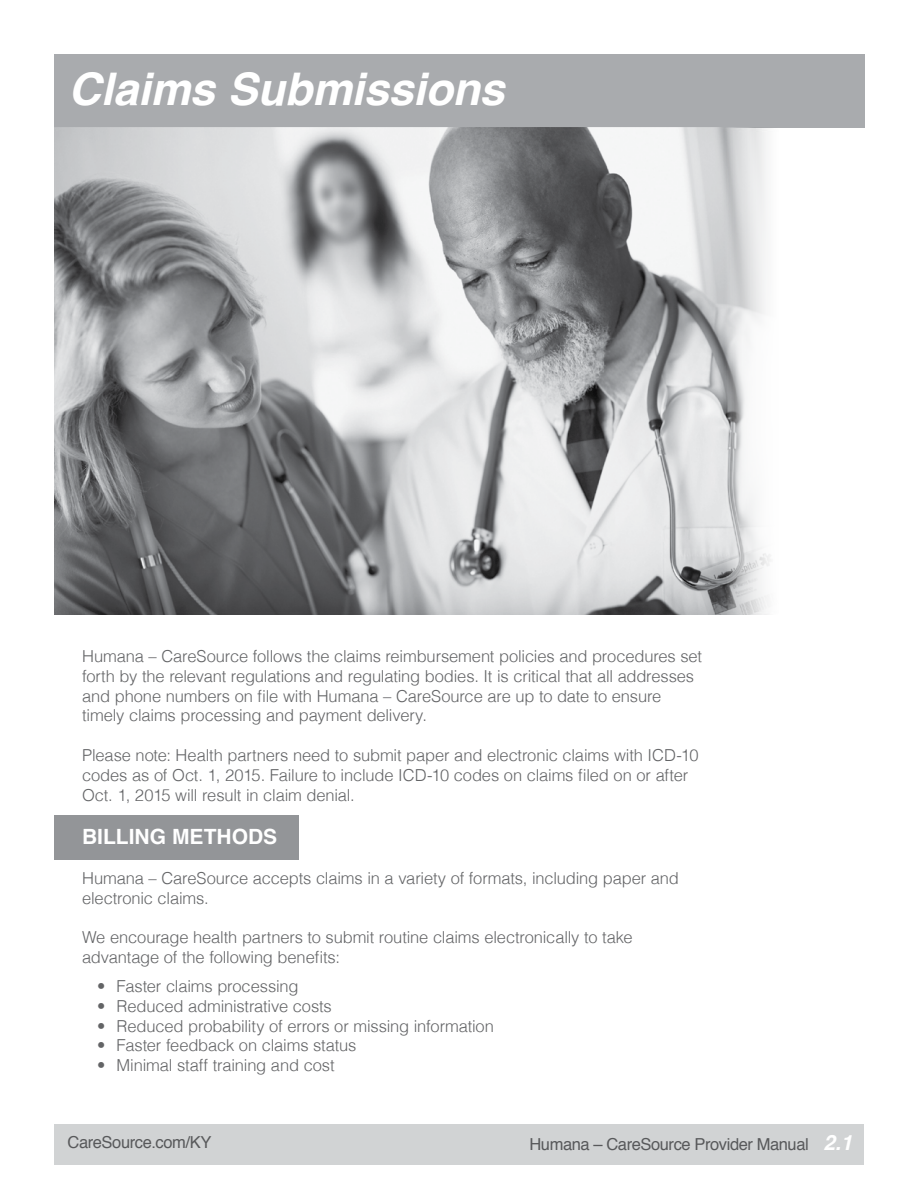
<style>
.page{position:relative;width:918px;height:1188px;background:#fff}
.page>*{position:absolute;margin:0;border:0;box-sizing:border-box;transform-origin:0 0}
.t1{font:italic 700 45px "Helvetica";letter-spacing:-.005em;color:#fff}
.t2{font:700 21px "Helvetica";color:#fff}
.t3{font:300 16.5px/19.8px "Helvetica";letter-spacing:-.01em;color:#636466}
.t4{font:16.5px "Helvetica";letter-spacing:-.025em;color:#58595b}
.s1{font-weight:700;font-style:italic;font-size:21px;color:#fff}
</style>
<div class="page">
<div style="left:54px;top:1125px;width:810px;height:40px;background:#d1d3d4"></div>
<div style="left:54px;top:815px;width:244px;height:44px;background:#939598"></div>
<div style="left:54px;top:54px;width:810px;height:74px;background:#a9abae"></div>
<img style="left:54px;top:128px;width:717px;height:487px">
<p class="t1" style="left:69px;top:52px;width:438px">Claims Submissions</p>
<p class="t3" style="left:82px;top:645px;width:621px">Humana – CareSource follows the claims reimbursement policies and procedures set forth by the relevant regulations and regulating bodies. It is critical that all addresses and phone numbers on file with Humana – CareSource are up to date to ensure timely claims processing and payment delivery.</p>
<p class="t3" style="left:82px;top:744px;width:618px">Please note: Health partners need to submit paper and electronic claims with ICD-10 codes as of Oct. 1, 2015. Failure to include ICD-10 codes on claims filed on or after<br>Oct. 1, 2015 will result in claim denial.</p>
<p class="t2" style="left:82px;top:820px;width:197px">BILLING METHODS</p>
<p class="t3" style="left:82px;top:867px;width:598px">Humana – CareSource accepts claims in a variety of formats, including paper and electronic claims.</p>
<p class="t3" style="left:82px;top:927px;width:552px">We encourage health partners to submit routine claims electronically to take advantage of the following benefits:</p>
<p class="t3" style="left:97px;top:975px;width:203px">• Faster claims processing</p>
<p class="t3" style="left:97px;top:995px;width:236px">• Reduced administrative costs</p>
<p class="t3" style="left:97px;top:1015px;width:398px">• Reduced probability of errors or missing information</p>
<p class="t3" style="left:97px;top:1035px;width:261px">• Faster feedback on claims status</p>
<p class="t3" style="left:97px;top:1055px;width:239px">• Minimal staff training and cost</p>
<p class="t4" style="left:68px;top:1130px;width:145px">CareSource.com/KY</p>
<p class="t4" style="left:529px;top:1132px;width:325px">Humana – CareSource Provider Manual <span class="s1">2.1</span></p>
</div>
